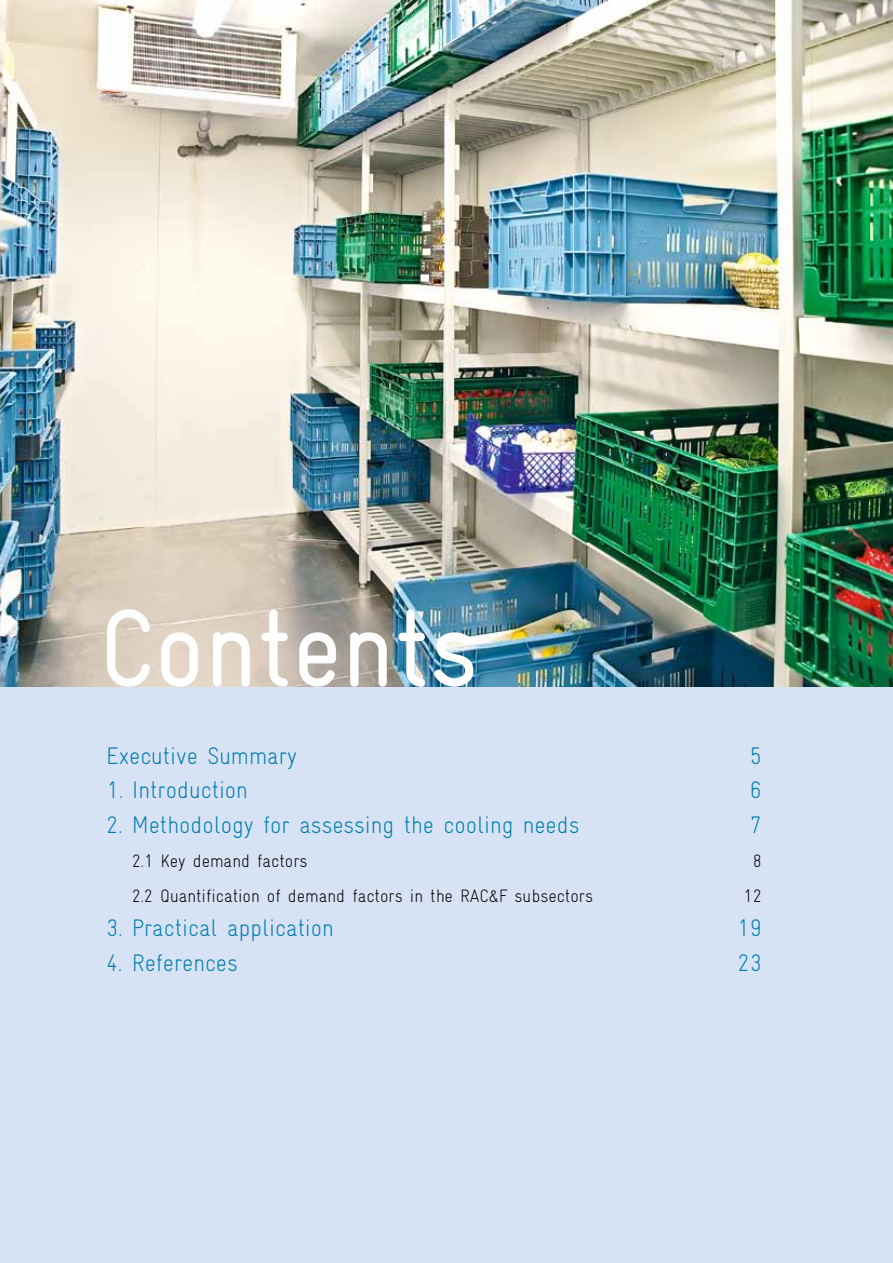
<style>
.page{position:relative;width:893px;height:1263px;background:#fff}
.page>*{position:absolute;margin:0;border:0;box-sizing:border-box;transform-origin:0 0}
.t1{font:condensed 110.1px "Gravur";color:#fff}
.t2{font:300 condensed 24px "Gravur";color:#007cb2}
.t3{font:300 condensed 18px "Gravur";color:#000}
</style>
<div class="page">
<div style="left:0;top:686px;width:893px;height:577px;background:#d7e3f4"></div>
<img style="left:0;top:0;width:893px;height:686px">
<h1 class="t1" style="left:99px;top:587px;width:381px">Contents</h1>
<p class="t2" style="left:106px;top:742px;width:192px">Executive Summary</p>
<p class="t2" style="left:750px;top:742px;width:14px">5</p>
<p class="t2" style="left:106px;top:777px;width:143px">1. Introduction</p>
<p class="t2" style="left:750px;top:777px;width:14px">6</p>
<p class="t2" style="left:106px;top:811px;width:475px">2. Methodology for assessing the cooling needs</p>
<p class="t2" style="left:750px;top:811px;width:14px">7</p>
<p class="t3" style="left:132px;top:851px;width:177px">2.1 Key demand factors</p>
<p class="t3" style="left:753px;top:851px;width:11px">8</p>
<p class="t3" style="left:132px;top:886px;width:463px">2.2 Quantification of demand factors in the RAC&amp;F subsectors</p>
<p class="t3" style="left:743px;top:886px;width:20px">12</p>
<p class="t2" style="left:106px;top:915px;width:229px">3. Practical application</p>
<p class="t2" style="left:737px;top:915px;width:26px">19</p>
<p class="t2" style="left:106px;top:949px;width:133px">4. References</p>
<p class="t2" style="left:738px;top:949px;width:26px">23</p>
</div>
